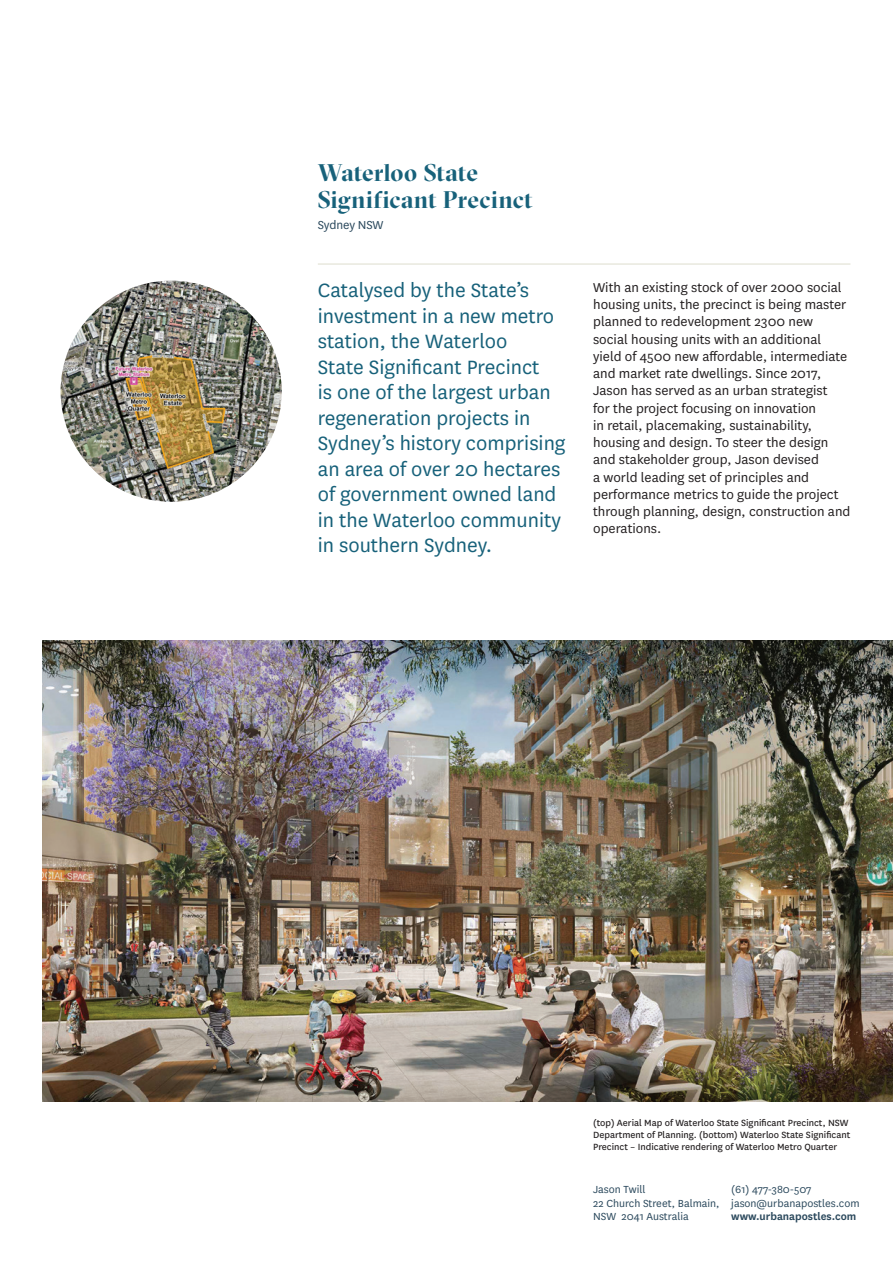
<style>
.page{position:relative;width:893px;height:1263px;background:#fff}
.page>*{position:absolute;margin:0;border:0;box-sizing:border-box;transform-origin:0 0}
.t1{font:700 24px/27px "GT Sectra Display";letter-spacing:.005em;color:#17617a}
.t2{font:22.5px/25.5px "National";color:#17617a}
.t3{font:15px/17.2px "National";color:#231f20}
.t4{font:13.5px "National";letter-spacing:-.01em;color:#2a485c}
.t5{font:12px/13.5px "National";color:#2a485c}
.t6{font:600 12px "National";color:#2a485c}
.t7{font:10.5px/12px "National";color:#231f20}
</style>
<div class="page">
<img style="left:43px;top:640px;width:850px;height:461px">
<img style="left:61px;top:281px;width:221px;height:221px;border-radius:111px">
<hr style="left:318px;top:264px;width:532px;height:1px;background:#ddddcd">
<h1 class="t1" style="left:318px;top:159px;width:216px">Waterloo State<br>Significant Precinct</h1>
<p class="t4" style="left:318px;top:216px;width:67px">Sydney NSW</p>
<p class="t2" style="left:318px;top:277px;width:249px">Catalysed by the State’s investment in a new metro station, the Waterloo<br>State Significant Precinct<br>is one of the largest urban regeneration projects in<br>Sydney’s history comprising an area of over 20 hectares of government owned land in the Waterloo community in southern Sydney.</p>
<p class="t3" style="left:593px;top:278px;width:259px">With an existing stock of over 2000 social housing units, the precinct is being master planned to redevelopment 2300 new social housing units with an additional yield of 4500 new affordable, intermediate and market rate dwellings. Since 2017, Jason has served as an urban strategist<br>for the project focusing on innovation<br>in retail, placemaking, sustainability, housing and design. To steer the design and stakeholder group, Jason devised<br>a world leading set of principles and performance metrics to guide the project through planning, design, construction and operations.</p>
<p class="t7" style="left:593px;top:1116px;width:259px">(top) Aerial Map of Waterloo State Significant Precinct, NSW<br>Department of Planning. (bottom) Waterloo State Significant<br>Precinct – Indicative rendering of Waterloo Metro Quarter</p>
<p class="t5" style="left:593px;top:1182px;width:128px">Jason Twill<br>22 Church Street, Balmain,<br>NSW 2041 Australia</p>
<p class="t5" style="left:731px;top:1182px;width:130px">(61) 477-380-507 jason@urbanapostles.com</p>
<p class="t6" style="left:731px;top:1208px;width:127px">www.urbanapostles.com</p>
</div>
